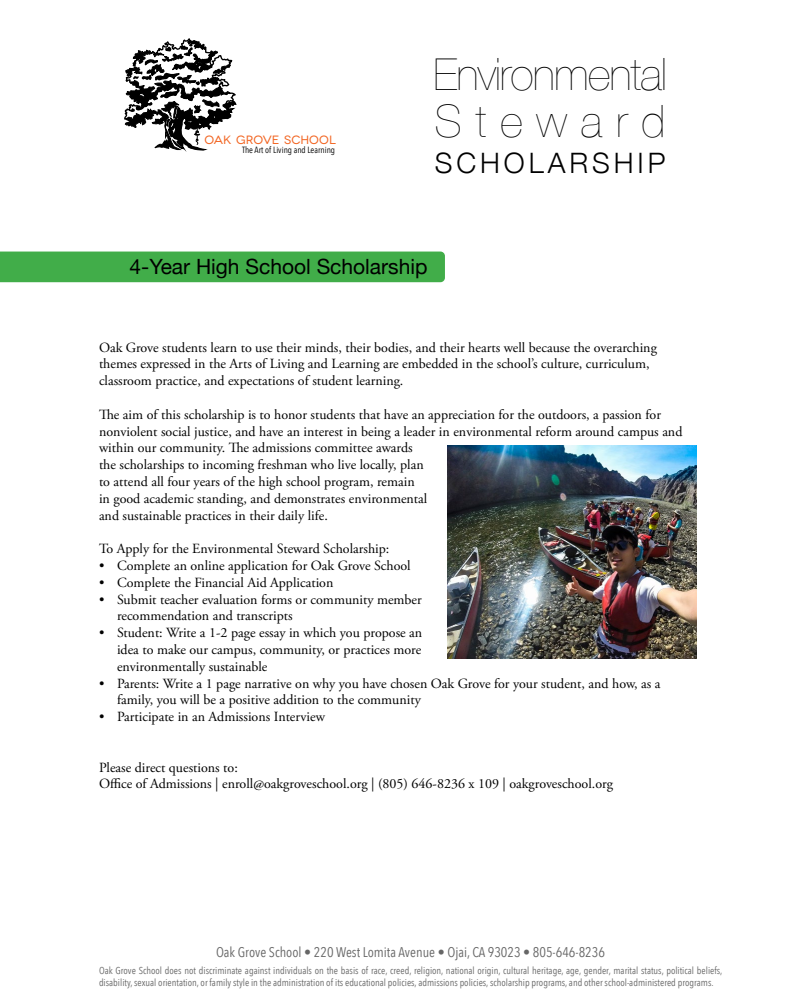
<style>
.page{position:relative;width:792px;height:1008px;background:#fff}
.page>*{position:absolute;margin:0;border:0;box-sizing:border-box;transform-origin:0 0}
.t1{font:200 44.6px/46.9px "Helvetica Neue";letter-spacing:-.02em;color:#000}
.t2{font:300 28.1px "Helvetica Neue";letter-spacing:.14em;color:#000}
.t3{font:21px "Helvetica Neue";color:#000}
.t4{font:14px/16.8px "Adobe Garamond Pro";color:#000}
.t5{font:14px "Avenir Next Condensed";color:#666}
.t6{font:12px "Novecentowide";color:#f26522}
.t7{font:10px/12px "Avenir Next Condensed";color:#666}
.t8{font:9px "Avenir Next Condensed";color:#000}
</style>
<div class="page">
<div style="left:0;top:252px;width:445px;height:30px;background:#41ad49"></div>
<svg style="left:124px;top:38px;width:113px;height:112px"></svg>
<img style="left:447px;top:445px;width:250px;height:214px">
<p class="t6" style="left:205px;top:133px;width:133px">OAK GROVE SCHOOL</p>
<p class="t8" style="left:242px;top:142px;width:95px">The Art of Living and Learning</p>
<h1 class="t1" style="left:433px;top:49px;width:235px">Environmental<br>Steward</h1>
<h2 class="t2" style="left:435px;top:140px;width:232px">SCHOLARSHIP</h2>
<h3 class="t3" style="left:130px;top:251px;width:299px">4-Year High School Scholarship</h3>
<p class="t4" style="left:99px;top:339px;width:559px">Oak Grove students learn to use their minds, their bodies, and their hearts well because the overarching themes expressed in the Arts of Living and Learning are embedded in the school’s culture, curriculum, classroom practice, and expectations of student learning.</p>
<p class="t4" style="left:99px;top:407px;width:585px">The aim of this scholarship is to honor students that have an appreciation for the outdoors, a passion for nonviolent social justice, and have an interest in being a leader in environmental reform around campus and within our community. The admissions committee awards<br>the scholarships to incoming freshman who live locally, plan<br>to attend all four years of the high school program, remain<br>in good academic standing, and demonstrates environmental<br>and sustainable practices in their daily life.</p>
<p class="t4" style="left:99px;top:541px;width:292px">To Apply for the Environmental Steward Scholarship:</p>
<p class="t4" style="left:99px;top:558px;width:313px">• Complete an online application for Oak Grove School</p>
<p class="t4" style="left:99px;top:575px;width:236px">• Complete the Financial Aid Application</p>
<p class="t4" style="left:117px;top:591px;width:306px;text-indent:-18px">• Submit teacher evaluation forms or community member recommendation and transcripts</p>
<p class="t4" style="left:117px;top:625px;width:307px;text-align:justify;text-indent:-18px">• Student: Write a 1-2 page essay in which you propose an idea to make our campus, community, or practices more environmentally sustainable</p>
<p class="t4" style="left:117px;top:675px;width:545px;text-indent:-18px">• Parents: Write a 1 page narrative on why you have chosen Oak Grove for your student, and how, as a family, you will be a positive addition to the community</p>
<p class="t4" style="left:99px;top:709px;width:227px">• Participate in an Admissions Interview</p>
<p class="t4" style="left:99px;top:759px;width:516px">Please direct questions to:<br>Office of Admissions | enroll@oakgroveschool.org | (805) 646-8236 x 109 | oakgroveschool.org</p>
<p class="t5" style="left:216px;top:940px;width:390px">Oak Grove School • 220 West Lomita Avenue • Ojai, CA 93023 • 805-646-8236</p>
<p class="t7" style="left:99px;top:964px;width:625px">Oak Grove School does not discriminate against individuals on the basis of race, creed, religion, national origin, cultural heritage, age, gender, marital status, political beliefs, disability, sexual orientation, or family style in the administration of its educational policies, admissions policies, scholarship programs, and other school-administered programs.</p>
</div>
